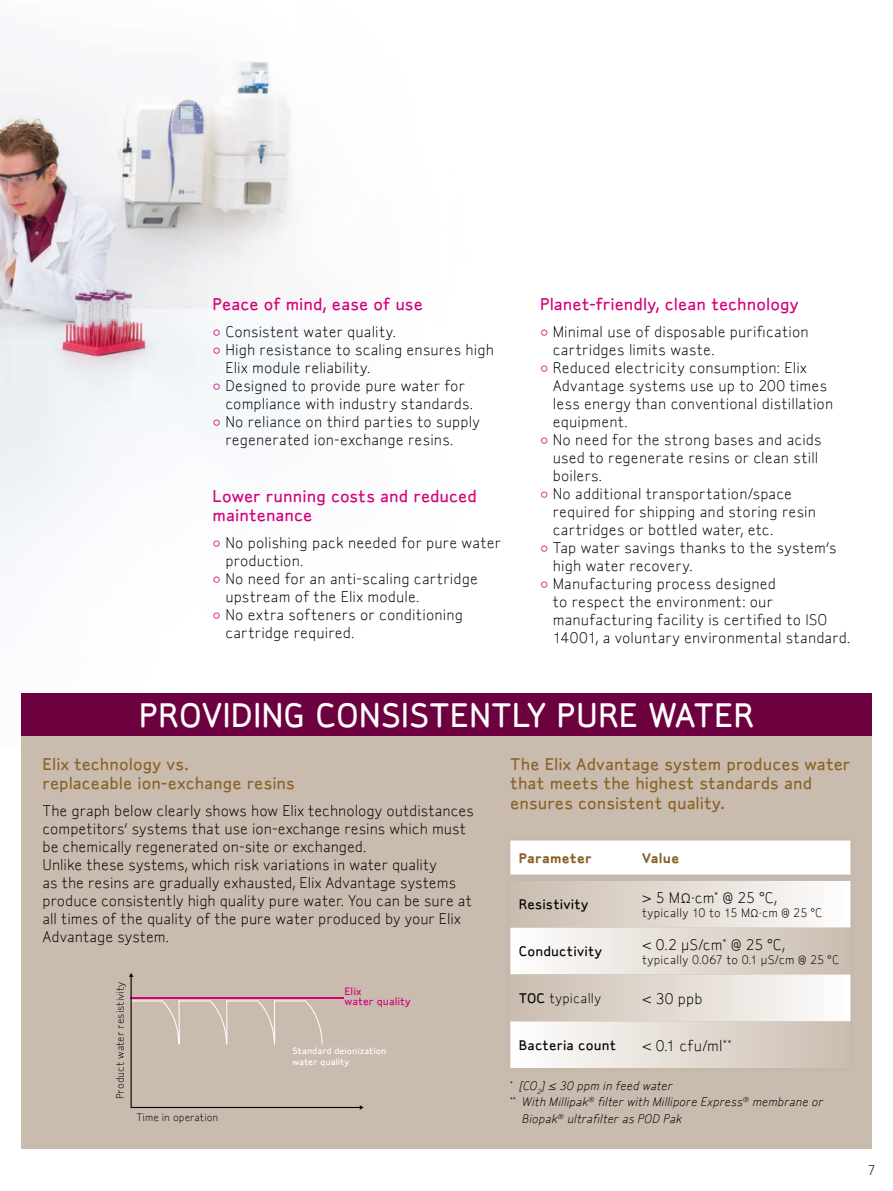
<style>
.page{position:relative;width:893px;height:1191px;background:#fff}
.page>*{position:absolute;margin:0;border:0;box-sizing:border-box;transform-origin:0 0}
.t1{font:500 33px "Millipore Sylvia XO";color:#fff}
.t2{font:500 16.5px/19.5px "Millipore Sylvia XO";color:#8b6228}
.t3{font:500 16.5px/19.5px "Millipore Sylvia XO";color:#d4007a}
.t4{font:15px/18px "Millipore Sylvia XO";letter-spacing:.005em;color:#000}
.t5{font:500 13.5px "Millipore Sylvia XO";letter-spacing:.015em;color:#000}
.t6{font:700 13.5px "Millipore Sylvia XO";letter-spacing:.02em;color:#8b6228}
.t7{font:13.5px "Millipore Sylvia XO";letter-spacing:.015em;color:#000}
.t8{font:italic 12px "Millipore Sylvia XO";letter-spacing:.015em;color:#000}
.t9{font:12px "Millipore Sylvia XO";letter-spacing:.02em;color:#000}
.t10{font:10.5px "Millipore Sylvia XO";color:#000}
.t11{font:500 10.5px/10.5px "Millipore Sylvia XO";color:#d4007a}
.t12{font:500 9px/10.5px "Millipore Sylvia XO";color:#fff}
.s1{color:#d4007a}
.s2{font-weight:500}
</style>
<div class="page">
<img style="left:0;top:61px;width:301px;height:502px">
<div style="left:21px;top:736px;width:851px;height:412px;background:#c9bcaf"></div>
<div style="left:21px;top:693px;width:851px;height:43px;background:#6d003e"></div>
<hr style="left:131px;top:997px;width:213px;height:1px;background:#d4007a">
<hr style="left:132px;top:1107px;width:228px;height:1px;background:#000">
<svg style="left:130px;top:999px;width:193px;height:75px"></svg>
<hr style="left:131px;top:975px;width:1px;height:133px;background:#000">
<img style="left:510px;top:840px;width:341px;height:181px">
<div style="left:510px;top:840px;width:340px;height:34px;background:#fff"></div>
<svg style="left:510px;top:881px;width:340px;height:46px"></svg>
<svg style="left:510px;top:927px;width:340px;height:141px"></svg>
<svg style="left:510px;top:974px;width:340px;height:47px"></svg>
<p class="t3" style="left:213px;top:295px;width:212px">Peace of mind, ease of use</p>
<p class="t4" style="left:213px;top:323px;width:185px"><span class="s1">•</span> Consistent water quality.</p>
<p class="t4" style="left:225px;top:341px;width:270px;text-indent:-13px"><span class="s1">•</span> High resistance to scaling ensures high<br>Elix module reliability.</p>
<p class="t4" style="left:225px;top:377px;width:249px;text-indent:-13px"><span class="s1">•</span> Designed to provide pure water for compliance with industry standards.</p>
<p class="t4" style="left:225px;top:413px;width:256px;text-indent:-13px"><span class="s1">•</span> No reliance on third parties to supply regenerated ion-exchange resins.</p>
<p class="t3" style="left:213px;top:486px;width:266px">Lower running costs and reduced maintenance</p>
<p class="t4" style="left:225px;top:534px;width:277px;text-indent:-13px"><span class="s1">•</span> No polishing pack needed for pure water production.</p>
<p class="t4" style="left:225px;top:570px;width:254px;text-indent:-13px"><span class="s1">•</span> No need for an anti-scaling cartridge upstream of the Elix module.</p>
<p class="t4" style="left:225px;top:606px;width:239px;text-indent:-13px"><span class="s1">•</span> No extra softeners or conditioning cartridge required.</p>
<p class="t3" style="left:540px;top:295px;width:260px">Planet-friendly, clean technology</p>
<p class="t4" style="left:553px;top:323px;width:257px;text-indent:-13px"><span class="s1">•</span> Minimal use of disposable purification cartridges limits waste.</p>
<p class="t4" style="left:553px;top:359px;width:282px;text-indent:-13px"><span class="s1">•</span> Reduced electricity consumption: Elix Advantage systems use up to 200 times less energy than conventional distillation equipment.</p>
<p class="t4" style="left:553px;top:431px;width:270px;text-indent:-13px"><span class="s1">•</span> No need for the strong bases and acids used to regenerate resins or clean still boilers.</p>
<p class="t4" style="left:553px;top:485px;width:265px;text-indent:-13px"><span class="s1">•</span> No additional transportation/space required for shipping and storing resin cartridges or bottled water, etc.</p>
<p class="t4" style="left:553px;top:539px;width:285px;text-indent:-13px"><span class="s1">•</span> Tap water savings thanks to the system’s high water recovery.</p>
<p class="t4" style="left:553px;top:575px;width:299px;text-indent:-13px"><span class="s1">•</span> Manufacturing process designed<br>to respect the environment: our manufacturing facility is certified to ISO 14001, a voluntary environmental standard.</p>
<h1 class="t1" style="left:139px;top:696px;width:617px">PROVIDING CONSISTENTLY PURE WATER</h1>
<p class="t2" style="left:510px;top:754px;width:342px">The Elix Advantage system produces water that meets the highest standards and ensures consistent quality.</p>
<p class="t2" style="left:43px;top:754px;width:254px">Elix technology vs.<br>replaceable ion-exchange resins</p>
<p class="t4" style="left:43px;top:802px;width:433px">The graph below clearly shows how Elix technology outdistances competitors’ systems that use ion-exchange resins which must be chemically regenerated on-site or exchanged.<br>Unlike these systems, which risk variations in water quality<br>as the resins are gradually exhausted, Elix Advantage systems produce consistently high quality pure water. You can be sure at all times of the quality of the pure water produced by your Elix Advantage system.</p>
<p class="t6" style="left:519px;top:849px;width:75px">Parameter</p>
<p class="t6" style="left:642px;top:849px;width:39px">Value</p>
<p class="t5" style="left:519px;top:896px;width:71px">Resistivity</p>
<p class="t4" style="left:642px;top:888px;width:136px">&gt; 5 MΩ·cm<sup>*</sup> @ 25 °C,</p>
<p class="t9" style="left:642px;top:906px;width:182px">typically 10 to 15 MΩ·cm @ 25 °C</p>
<p class="t5" style="left:519px;top:943px;width:85px">Conductivity</p>
<p class="t4" style="left:642px;top:935px;width:145px">&lt; 0.2 µS/cm<sup>*</sup> @ 25 °C,</p>
<p class="t9" style="left:642px;top:953px;width:199px">typically 0.067 to 0.1 µS/cm @ 25 °C</p>
<p class="t7" style="left:519px;top:990px;width:84px"><span class="s2">TOC</span> typically</p>
<p class="t4" style="left:642px;top:989px;width:62px">&lt; 30 ppb</p>
<p class="t5" style="left:519px;top:1037px;width:99px">Bacteria count</p>
<p class="t4" style="left:642px;top:1036px;width:91px">&lt; 0.1 cfu/ml<sup>**</sup></p>
<p class="t8" style="left:510px;top:1078px;width:164px"><sup>*</sup> [CO<sub>2</sub>] ≤ 30 ppm in feed water</p>
<p class="t8" style="left:510px;top:1095px;width:315px"><sup>**</sup> With Millipak<sup>®</sup> filter with Millipore Express<sup>®</sup> membrane or</p>
<p class="t8" style="left:523px;top:1111px;width:161px">Biopak<sup>®</sup> ultrafilter as POD Pak</p>
<p class="t10" style="left:114px;top:1099px;width:119px;rotate:-90deg">Product water resistivity</p>
<p class="t11" style="left:345px;top:985px;width:68px">Elix<br>water quality</p>
<p class="t12" style="left:292px;top:1046px;width:95px">Standard deionization water quality</p>
<p class="t10" style="left:136px;top:1111px;width:83px">Time in operation</p>
<p class="t7" style="left:868px;top:1162px;width:9px">7</p>
</div>
